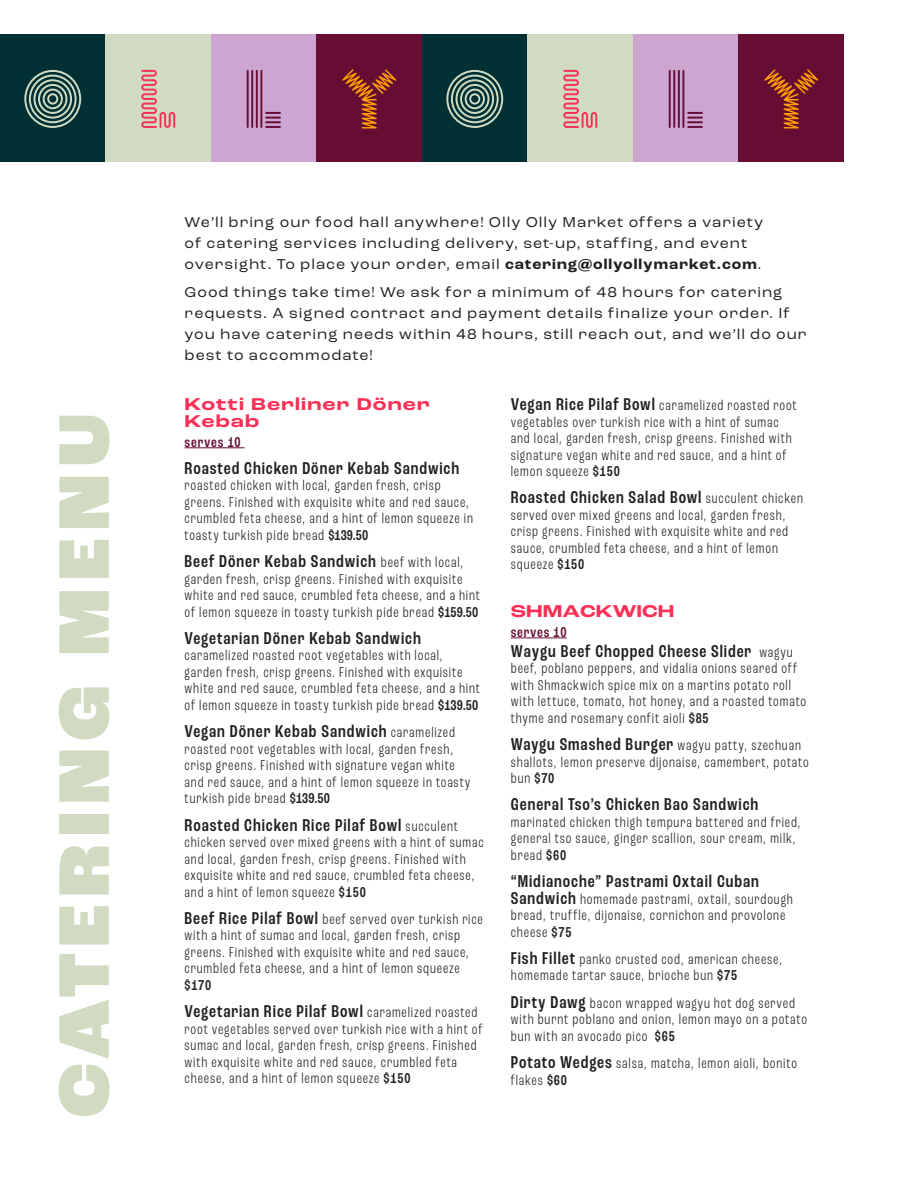
<style>
.page{position:relative;width:918px;height:1188px;background:#fff}
.page>*{position:absolute;margin:0;border:0;box-sizing:border-box;transform-origin:0 0}
.vendor_name{font:900 75px "Roc Grotesk";letter-spacing:.095em;color:#d1dbc2}
.food_item{font:500 condensed 18px "Roc Grotesk";letter-spacing:.05em;color:#231f20}
.food_item-2{font:700 expanded 18px/16.5px "Roc Grotesk";letter-spacing:.055em;color:#fa3057}
.food_item-3{font:700 expanded 18px "Roc Grotesk";color:#fa3057}
.food_item-4{font:300 condensed 15px/16.5px "Roc Grotesk";letter-spacing:.06em;color:#231f20}
.t1{font:15px/21px "Roc Grotesk";letter-spacing:.06em;color:#231f20;scale:1.07 1}
.food_item-5{font:500 condensed 15px "Roc Grotesk";letter-spacing:.05em;color:#660d33}
.s1{font-weight:700}
.s2{font-weight:500}
.s3{font-weight:300;font-size:15px}
.s4{font-weight:500;font-size:18px}
</style>
<div class="page">
<hr style="left:185px;top:447px;width:60px;height:1px;background:#660d33">
<hr style="left:511px;top:638px;width:56px;height:1px;background:#660d33">
<div style="left:0;top:35px;width:106px;height:127px;background:#003033"></div>
<div style="left:211px;top:35px;width:106px;height:127px;background:#cca6d1"></div>
<div style="left:106px;top:35px;width:105px;height:127px;background:#d1dbc2"></div>
<div style="left:317px;top:35px;width:105px;height:127px;background:#660d33"></div>
<svg style="left:141px;top:70px;width:34px;height:58px"></svg>
<svg style="left:265px;top:112px;width:16px;height:16px"></svg>
<hr style="left:260px;top:70px;width:2px;height:58px;background:#660d33">
<hr style="left:256px;top:70px;width:2px;height:58px;background:#660d33">
<hr style="left:251px;top:70px;width:2px;height:58px;background:#660d33">
<hr style="left:247px;top:70px;width:2px;height:58px;background:#660d33">
<svg style="left:342px;top:69px;width:54px;height:60px"></svg>
<svg style="left:24px;top:70px;width:57px;height:58px"></svg>
<div style="left:422px;top:35px;width:106px;height:127px;background:#003033"></div>
<div style="left:633px;top:35px;width:106px;height:127px;background:#cca6d1"></div>
<div style="left:528px;top:35px;width:105px;height:127px;background:#d1dbc2"></div>
<div style="left:739px;top:35px;width:105px;height:127px;background:#660d33"></div>
<svg style="left:563px;top:70px;width:34px;height:58px"></svg>
<svg style="left:687px;top:112px;width:16px;height:16px"></svg>
<hr style="left:682px;top:70px;width:2px;height:58px;background:#660d33">
<hr style="left:678px;top:70px;width:2px;height:58px;background:#660d33">
<hr style="left:673px;top:70px;width:2px;height:58px;background:#660d33">
<hr style="left:669px;top:70px;width:2px;height:58px;background:#660d33">
<svg style="left:764px;top:69px;width:54px;height:60px"></svg>
<svg style="left:446px;top:70px;width:57px;height:58px"></svg>
<p class="vendor_name" style="left:38px;top:1118px;width:706px;rotate:-90deg">CATERING MENU</p>
<p class="t1" style="left:185px;top:212px;width:542px">We’ll bring our food hall anywhere! Olly Olly Market offers a variety of catering services including delivery, set-up, staffing, and event oversight. To place your order, email <span class="s1">catering@ollyollymarket.com</span>.</p>
<p class="t1" style="left:185px;top:282px;width:583px">Good things take time! We ask for a minimum of 48 hours for catering requests. A signed contract and payment details finalize your order. If you have catering needs within 48 hours, still reach out, and we’ll do our best to accommodate!</p>
<p class="food_item-2" style="left:185px;top:397px;width:247px">Kotti Berliner Döner<br>Kebab</p>
<p class="food_item-5" style="left:185px;top:433px;width:58px">serves 10</p>
<p class="food_item" style="left:185px;top:457px;width:276px">Roasted Chicken Döner Kebab Sandwich</p>
<p class="food_item-4" style="left:185px;top:477px;width:290px">roasted chicken with local, garden fresh, crisp greens. Finished with exquisite white and red sauce, crumbled feta cheese, and a hint of lemon squeeze in toasty turkish pide bread <span class="s2">$139.50</span></p>
<p class="food_item" style="left:185px;top:551px;width:280px">Beef Döner Kebab Sandwich <span class="s3">beef with local,</span></p>
<p class="food_item-4" style="left:185px;top:571px;width:297px">garden fresh, crisp greens. Finished with exquisite white and red sauce, crumbled feta cheese, and a hint of lemon squeeze in toasty turkish pide bread <span class="s2">$159.50</span></p>
<p class="food_item" style="left:185px;top:628px;width:238px">Vegetarian Döner Kebab Sandwich</p>
<p class="food_item-4" style="left:185px;top:647px;width:297px">caramelized roasted root vegetables with local, garden fresh, crisp greens. Finished with exquisite white and red sauce, crumbled feta cheese, and a hint of lemon squeeze in toasty turkish pide bread <span class="s2">$139.50</span></p>
<p class="food_item" style="left:185px;top:721px;width:272px">Vegan Döner Kebab Sandwich <span class="s3">caramelized</span></p>
<p class="food_item-4" style="left:185px;top:741px;width:287px">roasted root vegetables with local, garden fresh, crisp greens. Finished with signature vegan white and red sauce, and a hint of lemon squeeze in toasty turkish pide bread <span class="s2">$139.50</span></p>
<p class="food_item" style="left:185px;top:814px;width:275px">Roasted Chicken Rice Pilaf Bowl <span class="s3">succulent</span></p>
<p class="food_item-4" style="left:185px;top:834px;width:301px">chicken served over mixed greens with a hint of sumac and local, garden fresh, crisp greens. Finished with exquisite white and red sauce, crumbled feta cheese, and a hint of lemon squeeze <span class="s2">$150</span></p>
<p class="food_item-4" style="left:185px;top:911px;width:300px"><span class="s4">Beef Rice Pilaf Bowl</span> beef served over turkish rice with a hint of sumac and local, garden fresh, crisp greens. Finished with exquisite white and red sauce, crumbled feta cheese, and a hint of lemon squeeze <span class="s2">$170</span></p>
<p class="food_item" style="left:185px;top:1001px;width:294px">Vegetarian Rice Pilaf Bowl <span class="s3">caramelized roasted</span></p>
<p class="food_item-4" style="left:185px;top:1021px;width:299px">root vegetables served over turkish rice with a hint of sumac and local, garden fresh, crisp greens. Finished with exquisite white and red sauce, crumbled feta cheese, and a hint of lemon squeeze <span class="s2">$150</span></p>
<p class="food_item-4" style="left:511px;top:397px;width:287px"><span class="s4">Vegan Rice Pilaf Bowl</span> caramelized roasted root vegetables over turkish rice with a hint of sumac and local, garden fresh, crisp greens. Finished with signature vegan white and red sauce, and a hint of lemon squeeze <span class="s2">$150</span></p>
<p class="food_item" style="left:511px;top:487px;width:294px">Roasted Chicken Salad Bowl <span class="s3">succulent chicken</span></p>
<p class="food_item-4" style="left:511px;top:507px;width:279px">served over mixed greens and local, garden fresh, crisp greens. Finished with exquisite white and red sauce, crumbled feta cheese, and a hint of lemon squeeze <span class="s2">$150</span></p>
<p class="food_item-3" style="left:511px;top:600px;width:165px">SHMACKWICH</p>
<p class="food_item-5" style="left:511px;top:623px;width:57px">serves 10</p>
<p class="food_item" style="left:511px;top:640px;width:283px">Waygu Beef Chopped Cheese Slider <span class="s3">wagyu</span></p>
<p class="food_item-4" style="left:511px;top:660px;width:297px">beef, poblano peppers, and vidalia onions seared off with Shmackwich spice mix on a martins potato roll with lettuce, tomato, hot honey, and a roasted tomato thyme and rosemary confit aioli <span class="s2">$85</span></p>
<p class="food_item-4" style="left:511px;top:737px;width:300px"><span class="s4">Waygu Smashed Burger</span> wagyu patty, szechuan shallots, lemon preserve dijonaise, camembert, potato bun <span class="s2">$70</span></p>
<p class="food_item" style="left:511px;top:794px;width:249px">General Tso’s Chicken Bao Sandwich</p>
<p class="food_item-4" style="left:511px;top:814px;width:292px">marinated chicken thigh tempura battered and fried, general tso sauce, ginger scallion, sour cream, milk, bread <span class="s2">$60</span></p>
<p class="food_item" style="left:511px;top:871px;width:250px">“Midianoche” Pastrami Oxtail Cuban</p>
<p class="food_item-4" style="left:511px;top:890px;width:284px"><span class="s4">Sandwich</span> homemade pastrami, oxtail, sourdough bread, truffle, dijonaise, cornichon and provolone cheese <span class="s2">$75</span></p>
<p class="food_item-4" style="left:511px;top:951px;width:273px"><span class="s4">Fish Fillet</span> panko crusted cod, american cheese, homemade tartar sauce, brioche bun <span class="s2">$75</span></p>
<p class="food_item-4" style="left:511px;top:995px;width:298px"><span class="s4">Dirty Dawg</span> bacon wrapped wagyu hot dog served with burnt poblano and onion, lemon mayo on a potato bun with an avocado pico <span class="s2">$65</span></p>
<p class="food_item-4" style="left:511px;top:1055px;width:288px"><span class="s4">Potato Wedges</span> salsa, matcha, lemon aioli, bonito flakes <span class="s2">$60</span></p>
</div>
